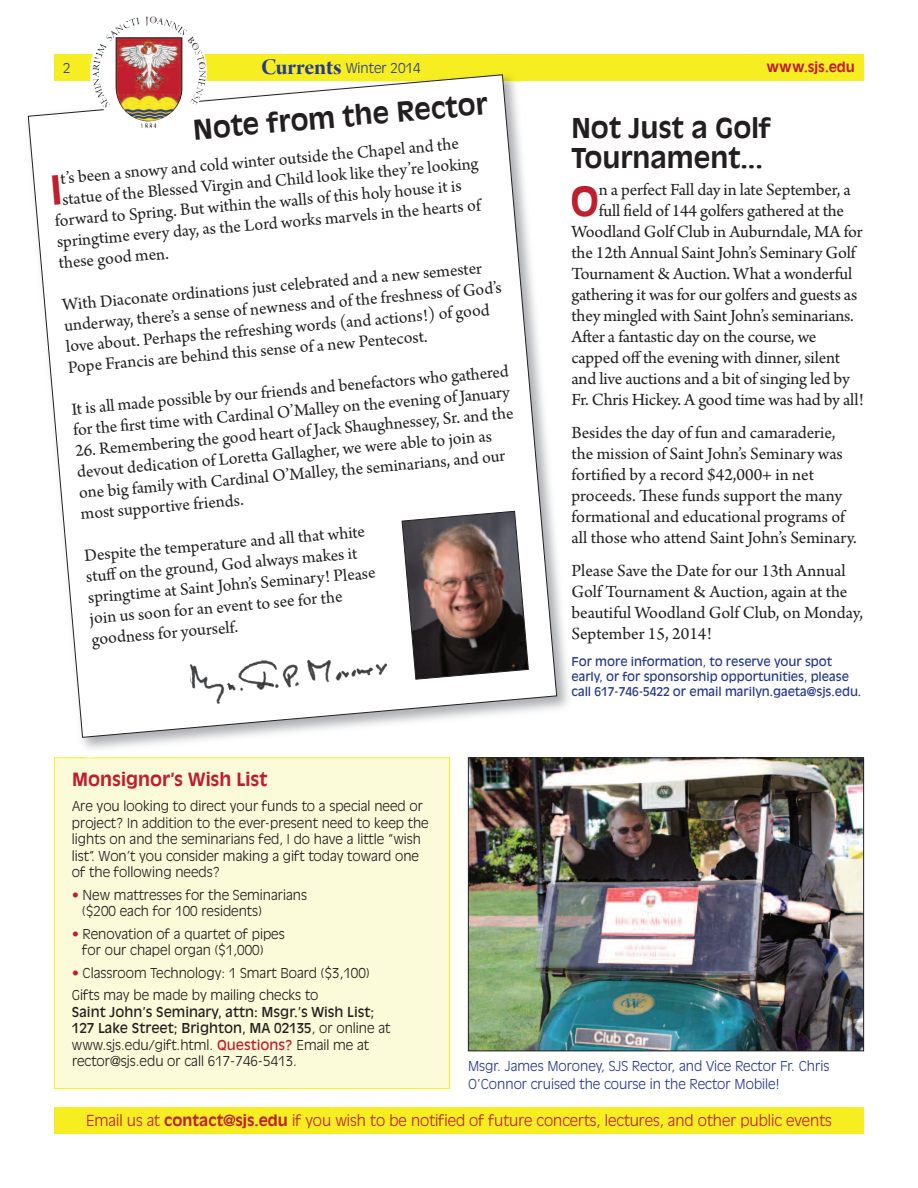
<style>
.page{position:relative;width:918px;height:1188px;background:#fff}
.page>*{position:absolute;margin:0;border:0;box-sizing:border-box;transform-origin:0 0}
.t1{font:700 39.6px "Antique Olive";color:#be1f2e}
.t2{font:700 27px/30px "Antique Olive";color:#231f20}
.t3{font:18px/21px "Arno Pro";letter-spacing:-.01em;color:#231f20}
.t4{font:700 18px "Antique Olive";color:#be1f2e}
.t5{font:300 15px "Antique Olive";color:#be1f2e}
.t6{font:300 13.5px/16.5px "Antique Olive";color:#231f20}
.t7{font:300 13.5px/18px "Antique Olive";color:#273a8d}
.t8{font:700 13.5px "Antique Olive";color:#be1f2e}
.t9{font:12px/15px "Antique Olive";letter-spacing:-.005em;color:#273a8d}
.s1{font-family:"Arno Pro Bold Display";font-weight:400;font-size:24px}
.s2{color:#be1f2e}
.s3{font-weight:400}
.s4{font-weight:400;color:#be1f2e}
.s5{font-weight:700}
</style>
<div class="page">
<div style="left:54px;top:1107px;width:810px;height:27px;background:#f7ee22"></div>
<div style="left:54px;top:54px;width:810px;height:27px;background:#f7ee22"></div>
<div style="left:55px;top:758px;width:394px;height:330px;background:#fcfbd9"></div>
<div style="left:54px;top:757px;width:396px;height:332px;border:1px solid #f7ee22"></div>
<svg style="left:77px;top:757px;width:13px;height:2px"></svg>
<svg style="left:27px;top:74px;width:530px;height:664px"></svg>
<img style="left:401px;top:510px;width:128px;height:170px">
<img style="left:166px;top:639px;width:229px;height:72px">
<img style="left:470px;top:759px;width:392px;height:290px">
<div style="left:468px;top:757px;width:396px;height:294px;border:1px solid #231f20"></div>
<svg style="left:90px;top:14px;width:117px;height:116px"></svg>
<img style="left:93px;top:16px;width:112px;height:105px">
<svg style="left:52px;top:175px;width:9px;height:30px"></svg>
<p class="t7" style="left:63px;top:59px;width:9px">2</p>
<p class="t7" style="left:261px;top:60px;width:161px"><span class="s1">Currents</span> Winter 2014</p>
<p class="t8" style="left:767px;top:62px;width:90px">www.sjs.edu</p>
<h2 class="t2" style="left:192px;top:116px;width:297px;rotate:-5deg">Note from the Rector</h2>
<p class="t3" style="left:60px;top:169px;width:401px;rotate:-5deg">t’s been a snowy and cold winter outside the Chapel and the</p>
<p class="t3" style="left:61px;top:190px;width:419px;rotate:-5deg">statue of the Blessed Virgin and Child look like they’re looking</p>
<p class="t3" style="left:54px;top:212px;width:410px;rotate:-5deg">forward to Spring. But within the walls of this holy house it is</p>
<p class="t3" style="left:56px;top:233px;width:427px;rotate:-5deg">springtime every day, as the Lord works marvels in the hearts of</p>
<p class="t3" style="left:58px;top:254px;width:112px;rotate:-5deg">these good men.</p>
<p class="t3" style="left:62px;top:296px;width:441px;rotate:-5deg">With Diaconate ordinations just celebrated and a new semester underway, there’s a sense of newness and of the freshness of God’s love about. Perhaps the refreshing words (and actions!) of good Pope Francis are behind this sense of a new Pentecost.</p>
<p class="t3" style="left:71px;top:400px;width:440px;rotate:-5deg">It is all made possible by our friends and benefactors who gathered for the fi rst time with Cardinal O’Malley on the evening of January</p>
<p class="t3" style="left:74px;top:442px;width:441px;rotate:-5deg">26. Remembering the good heart of Jack Shaughnessey, Sr. and the devout dedication of Lorett a Gallagher, we were able to join as one big family with Cardinal O’Malley, the seminarians, and our most supportive friends.</p>
<p class="t3" style="left:84px;top:547px;width:290px;rotate:-5deg">Despite the temperature and all that white stuff on the ground, God always makes it springtime at Saint John’s Seminary! Please join us soon for an event to see for the goodness for yourself.</p>
<h2 class="t2" style="left:572px;top:114px;width:201px">Not Just a Golf<br>Tournament...</h2>
<h1 class="t1" style="left:571px;top:186px;width:30px">O</h1>
<p class="t3" style="left:599px;top:181px;width:254px">n a perfect Fall day in late September, a</p>
<p class="t3" style="left:599px;top:202px;width:247px">full field of 144 golfers gathered at the</p>
<p class="t3" style="left:572px;top:223px;width:293px">Woodland Golf Club in Auburndale, MA for</p>
<p class="t3" style="left:572px;top:244px;width:286px">the 12th Annual Saint John’s Seminary Golf</p>
<p class="t3" style="left:572px;top:265px;width:282px">Tournament &amp; Auction. What a wonderful</p>
<p class="t3" style="left:572px;top:286px;width:287px">gathering it was for our golfers and guests as</p>
<p class="t3" style="left:572px;top:307px;width:284px">they mingled with Saint John’s seminarians.</p>
<p class="t3" style="left:572px;top:328px;width:246px">After a fantastic day on the course, we</p>
<p class="t3" style="left:572px;top:349px;width:270px">capped offthe evening with dinner, silent</p>
<p class="t3" style="left:572px;top:370px;width:280px">and live auctions and a bit of singing led by</p>
<p class="t3" style="left:572px;top:391px;width:294px">Fr. Chris Hickey. A good time was had by all!</p>
<p class="t3" style="left:572px;top:424px;width:287px">Besides the day of fun and camaraderie, the mission of Saint John’s Seminary was fortified by a record $42,000+ in net proceeds. These funds support the many formational and educational programs of all those who attend Saint John’s Seminary.</p>
<p class="t3" style="left:572px;top:562px;width:293px">Please Save the Date for our 13th Annual Golf Tournament &amp; Auction, again at the beautiful Woodland Golf Club, on Monday, September 15, 2014!</p>
<p class="t9" style="left:571px;top:655px;width:291px">For more information, to reserve your spot early, or for sponsorship opportunities, please call 617-746-5422 or email marilyn.gaeta@sjs.edu.</p>
<p class="t4" style="left:72px;top:772px;width:197px">Monsignor’s Wish List</p>
<p class="t6" style="left:72px;top:799px;width:358px">Are you looking to direct your funds to a special need or project? In addition to the ever-present need to keep the lights on and the seminarians fed, I do have a little “wish list”. Won’t you consider making a gift today toward one of the following needs?</p>
<p class="t6" style="left:82px;top:887px;width:226px;text-indent:-10px"><span class="s2">•</span> New mattresses for the Seminarians ($200 each for 100 residents)</p>
<p class="t6" style="left:82px;top:926px;width:204px;text-indent:-10px"><span class="s2">•</span> Renovation of a quartet of pipes for our chapel organ ($1,000)</p>
<p class="t6" style="left:72px;top:962px;width:299px;line-height:22.5px"><span class="s2">•</span> Classroom Technology: 1 Smart Board ($3,100)<br>Gifts may be made by mailing checks to</p>
<p class="t6" style="left:72px;top:1004px;width:320px"><span class="s3">Saint John’s Seminary, attn: Msgr.’s Wish List; 127 Lake Street; Brighton, MA 02135</span>, or online at www.sjs.edu/gift.html. <span class="s4">Questions?</span> Email me at rector@sjs.edu or call 617-746-5413.</p>
<p class="t7" style="left:468px;top:1058px;width:363px">Msgr. James Moroney, SJS Rector, and Vice Rector Fr. Chris<br>O’Connor cruised the course in the Rector Mobile!</p>
<p class="t5" style="left:86px;top:1114px;width:747px">Email us at <span class="s5">contact@sjs.edu</span> if you wish to be notified of future concerts, lectures, and other public events</p>
</div>
